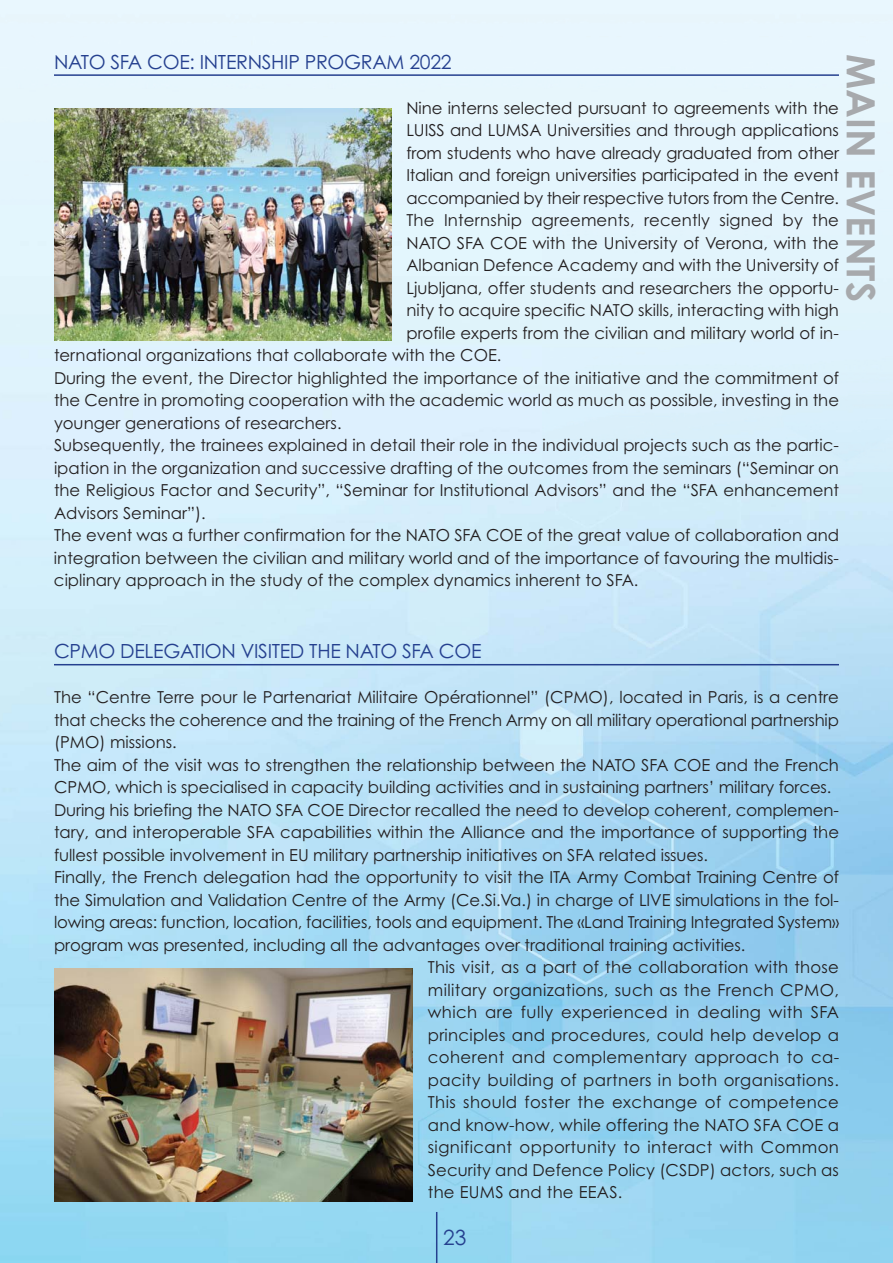
<style>
.page{position:relative;width:893px;height:1263px;background:#fff}
.page>*{position:absolute;margin:0;border:0;box-sizing:border-box;transform-origin:0 0}
.t1{font:700 39px "Century Gothic";color:#a7a9ac}
.t2{font:21px "Century Gothic";color:#25408f}
.t3{font:19.5px "Century Gothic";letter-spacing:-.015em;color:#25408f}
.t4{font:16.5px "Century Gothic";color:#231f20}
.t5{font:16.5px "Century Gothic";letter-spacing:.025em;color:#231f20}
.t6{font:16.5px "Century Gothic";letter-spacing:-.02em;color:#231f20}
</style>
<div class="page">
<img style="left:0;top:0;width:893px;height:1263px">
<hr style="left:54px;top:74px;width:785px;height:2px;background:#25408f">
<hr style="left:54px;top:664px;width:785px;height:1px;background:#25408f">
<hr style="left:436px;top:1212px;width:1px;height:51px;background:#25408f">
<img style="left:55px;top:108px;width:336px;height:233px">
<img style="left:54px;top:969px;width:359px;height:232px">
<p class="t3" style="left:54px;top:54px;width:399px">NATO SFA COE: INTERNSHIP PROGRAM 2022</p>
<p class="t4" style="left:406px;top:101px;width:434px">Nine interns selected pursuant to agreements with the</p>
<p class="t4" style="left:406px;top:124px;width:434px">LUISS and LUMSA Universities and through applications</p>
<p class="t4" style="left:406px;top:146px;width:434px">from students who have already graduated from other</p>
<p class="t4" style="left:406px;top:169px;width:434px">Italian and foreign universities participated in the event</p>
<p class="t6" style="left:406px;top:191px;width:434px">accompanied by their respective tutors from the Centre.</p>
<p class="t4" style="left:406px;top:214px;width:434px">The Internship agreements, recently signed by the</p>
<p class="t4" style="left:406px;top:236px;width:434px">NATO SFA COE with the University of Verona, with the</p>
<p class="t4" style="left:406px;top:259px;width:434px">Albanian Defence Academy and with the University of</p>
<p class="t4" style="left:406px;top:281px;width:434px">Ljubljana, offer students and researchers the opportu-</p>
<p class="t4" style="left:406px;top:304px;width:434px">nity to acquire specific NATO skills, interacting with high</p>
<p class="t4" style="left:406px;top:326px;width:434px">profile experts from the civilian and military world of in-</p>
<p class="t4" style="left:54px;top:349px;width:449px">ternational organizations that collaborate with the COE.</p>
<p class="t4" style="left:54px;top:371px;width:786px">During the event, the Director highlighted the importance of the initiative and the commitment of</p>
<p class="t4" style="left:54px;top:394px;width:786px">the Centre in promoting cooperation with the academic world as much as possible, investing in the</p>
<p class="t4" style="left:54px;top:416px;width:289px">younger generations of researchers.</p>
<p class="t4" style="left:54px;top:439px;width:786px">Subsequently, the trainees explained in detail their role in the individual projects such as the partic-</p>
<p class="t4" style="left:54px;top:461px;width:786px">ipation in the organization and successive drafting of the outcomes from the seminars (“Seminar on</p>
<p class="t4" style="left:54px;top:484px;width:786px">the Religious Factor and Security”, “Seminar for Institutional Advisors” and the “SFA enhancement</p>
<p class="t4" style="left:54px;top:506px;width:153px">Advisors Seminar”).</p>
<p class="t4" style="left:54px;top:529px;width:786px">The event was a further confirmation for the NATO SFA COE of the great value of collaboration and</p>
<p class="t4" style="left:54px;top:551px;width:786px">integration between the civilian and military world and of the importance of favouring the multidis-</p>
<p class="t4" style="left:54px;top:574px;width:586px">ciplinary approach in the study of the complex dynamics inherent to SFA.</p>
<h1 class="t1" style="left:883px;top:54px;width:250px;rotate:90deg">MAIN EVENTS</h1>
<p class="t3" style="left:54px;top:644px;width:429px">CPMO DELEGATION VISITED THE NATO SFA COE</p>
<p class="t4" style="left:54px;top:691px;width:786px">The “Centre Terre pour le Partenariat Militaire Opérationnel” (CPMO), located in Paris, is a centre</p>
<p class="t4" style="left:54px;top:713px;width:786px">that checks the coherence and the training of the French Army on all military operational partnership</p>
<p class="t4" style="left:54px;top:736px;width:124px">(PMO) missions.</p>
<p class="t4" style="left:54px;top:758px;width:786px">The aim of the visit was to strengthen the relationship between the NATO SFA COE and the French</p>
<p class="t4" style="left:54px;top:781px;width:779px">CPMO, which is specialised in capacity building activities and in sustaining partners’ military forces.</p>
<p class="t4" style="left:54px;top:803px;width:786px">During his briefing the NATO SFA COE Director recalled the need to develop coherent, complemen-</p>
<p class="t4" style="left:54px;top:826px;width:786px">tary, and interoperable SFA capabilities within the Alliance and the importance of supporting the</p>
<p class="t4" style="left:54px;top:848px;width:656px">fullest possible involvement in EU military partnership initiatives on SFA related issues.</p>
<p class="t4" style="left:54px;top:871px;width:786px">Finally, the French delegation had the opportunity to visit the ITA Army Combat Training Centre of</p>
<p class="t4" style="left:54px;top:893px;width:786px">the Simulation and Validation Centre of the Army (Ce.Si.Va.) in charge of LIVE simulations in the fol-</p>
<p class="t4" style="left:54px;top:916px;width:786px">lowing areas: function, location, facilities, tools and equipment. The «Land Training Integrated System»</p>
<p class="t4" style="left:54px;top:938px;width:693px">program was presented, including all the advantages over traditional training activities.</p>
<p class="t4" style="left:428px;top:961px;width:413px">This visit, as a part of the collaboration with those</p>
<p class="t5" style="left:428px;top:983px;width:413px">military organizations, such as the French CPMO,</p>
<p class="t5" style="left:428px;top:1006px;width:413px">which are fully experienced in dealing with SFA</p>
<p class="t4" style="left:428px;top:1028px;width:413px">principles and procedures, could help develop a</p>
<p class="t5" style="left:428px;top:1051px;width:413px">coherent and complementary approach to ca-</p>
<p class="t5" style="left:428px;top:1073px;width:413px">pacity building of partners in both organisations.</p>
<p class="t5" style="left:428px;top:1096px;width:413px">This should foster the exchange of competence</p>
<p class="t4" style="left:428px;top:1118px;width:413px">and know-how, while offering the NATO SFA COE a</p>
<p class="t5" style="left:428px;top:1141px;width:413px">significant opportunity to interact with Common</p>
<p class="t4" style="left:428px;top:1163px;width:413px">Security and Defence Policy (CSDP) actors, such as</p>
<p class="t4" style="left:428px;top:1186px;width:196px">the EUMS and the EEAS.</p>
<p class="t2" style="left:443px;top:1229px;width:25px">23</p>
</div>
